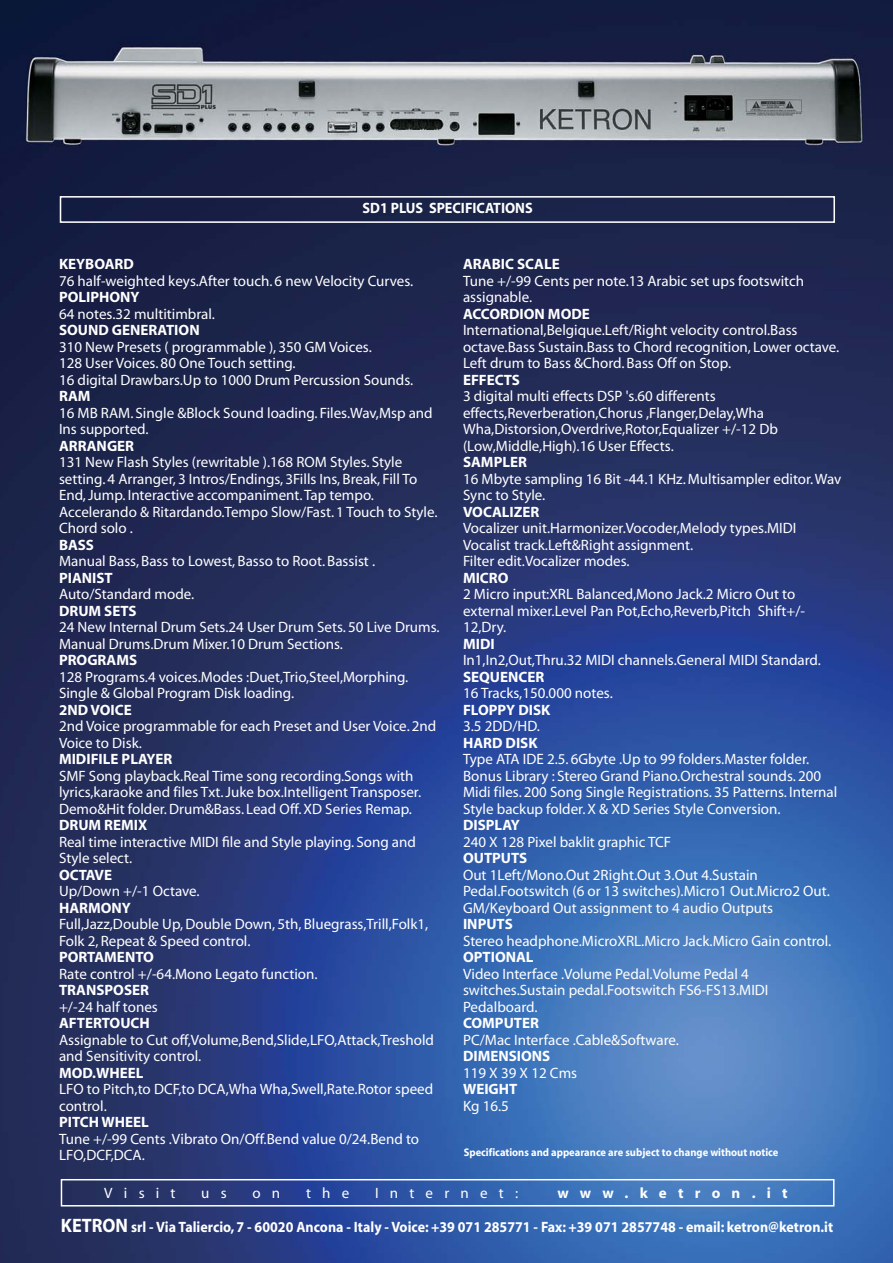
<style>
.page{position:relative;width:893px;height:1263px;background:#fff}
.page>*{position:absolute;margin:0;border:0;box-sizing:border-box;transform-origin:0 0}
.t1{font:15px/16.5px "Myriad";color:#fff}
.t2{font:700 15px "Myriad";color:#fff}
.t3{font:700 15px "Myriad";color:#fff;scale:.93 1}
.t4{font:700 15px "Myriad";color:#fff;scale:.95 1}
.t5{font:700 15px "Myriad";letter-spacing:.75em;color:#fff}
.t6{font:15px "Myriad";letter-spacing:.75em;color:#fff}
.t7{font:700 11.1px "Myriad";color:#fff;scale:.95 1}
.s1{font-size:19.5px}
</style>
<div class="page">
<img style="left:0;top:0;width:892px;height:1263px">
<div style="left:61px;top:1179px;width:773px;height:28px;border:2px solid #fff"></div>
<div style="left:60px;top:196px;width:775px;height:27px;border:2px solid #fff"></div>
<p class="t4" style="left:362px;top:202px;width:181px">SD1 PLUS SPECIFICATIONS</p>
<p class="t2" style="left:59px;top:259px;width:76px">KEYBOARD</p>
<p class="t1" style="left:59px;top:274px;width:356px">76 half-weighted keys.After touch. 6 new Velocity Curves.</p>
<p class="t2" style="left:59px;top:292px;width:82px">POLIPHONY</p>
<p class="t1" style="left:59px;top:307px;width:157px">64 notes.32 multitimbral.</p>
<p class="t2" style="left:59px;top:325px;width:142px">SOUND GENERATION</p>
<p class="t1" style="left:59px;top:340px;width:356px">310 New Presets ( programmable ), 350 GM Voices.<br>128 User Voices. 80 One Touch setting.<br>16 digital Drawbars.Up to 1000 Drum Percussion Sounds.</p>
<p class="t2" style="left:59px;top:391px;width:33px">RAM</p>
<p class="t1" style="left:59px;top:406px;width:375px">16 MB RAM. Single &amp;Block Sound loading. Files.Wav,Msp and<br>Ins supported.</p>
<p class="t2" style="left:59px;top:440px;width:77px">ARRANGER</p>
<p class="t1" style="left:59px;top:455px;width:380px">131 New Flash Styles (rewritable ).168 ROM Styles. Style setting. 4 Arranger, 3 Intros/Endings, 3Fills Ins, Break, Fill To End, Jump. Interactive accompaniment. Tap tempo.<br>Accelerando &amp; Ritardando.Tempo Slow/Fast. 1 Touch to Style.<br>Chord solo .</p>
<p class="t2" style="left:59px;top:539px;width:37px">BASS</p>
<p class="t1" style="left:59px;top:554px;width:318px">Manual Bass, Bass to Lowest, Basso to Root. Bassist .</p>
<p class="t2" style="left:59px;top:572px;width:55px">PIANIST</p>
<p class="t1" style="left:59px;top:587px;width:137px">Auto/Standard mode.</p>
<p class="t2" style="left:59px;top:605px;width:79px">DRUM SETS</p>
<p class="t1" style="left:59px;top:620px;width:382px">24 New Internal Drum Sets.24 User Drum Sets. 50 Live Drums.<br>Manual Drums.Drum Mixer.10 Drum Sections.</p>
<p class="t2" style="left:59px;top:655px;width:80px">PROGRAMS</p>
<p class="t1" style="left:59px;top:670px;width:351px">128 Programs.4 voices.Modes :Duet,Trio,Steel,Morphing.<br>Single &amp; Global Program Disk loading.</p>
<p class="t2" style="left:59px;top:704px;width:74px">2ND VOICE</p>
<p class="t1" style="left:59px;top:719px;width:379px">2nd Voice programmable for each Preset and User Voice. 2nd<br>Voice to Disk.</p>
<p class="t2" style="left:59px;top:754px;width:115px">MIDIFILE PLAYER</p>
<p class="t1" style="left:59px;top:769px;width:363px">SMF Song playback.Real Time song recording.Songs with lyrics,karaoke and files Txt. Juke box.Intelligent Transposer.<br>Demo&amp;Hit folder. Drum&amp;Bass. Lead Off. XD Series Remap.</p>
<p class="t2" style="left:59px;top:820px;width:90px">DRUM REMIX</p>
<p class="t1" style="left:59px;top:835px;width:358px">Real time interactive MIDI file and Style playing. Song and<br>Style select.</p>
<p class="t2" style="left:59px;top:869px;width:55px">OCTAVE</p>
<p class="t1" style="left:59px;top:884px;width:142px">Up/Down +/-1 Octave.</p>
<p class="t2" style="left:59px;top:902px;width:73px">HARMONY</p>
<p class="t1" style="left:59px;top:917px;width:371px">Full,Jazz,Double Up, Double Down, 5th, Bluegrass,Trill,Folk1,<br>Folk 2, Repeat &amp; Speed control.</p>
<p class="t2" style="left:59px;top:952px;width:96px">PORTAMENTO</p>
<p class="t1" style="left:59px;top:967px;width:260px">Rate control +/-64.Mono Legato function.</p>
<p class="t2" style="left:59px;top:985px;width:92px">TRANSPOSER</p>
<p class="t1" style="left:59px;top:1000px;width:100px">+/-24 half tones</p>
<p class="t2" style="left:59px;top:1018px;width:92px">AFTERTOUCH</p>
<p class="t1" style="left:59px;top:1033px;width:376px">Assignable to Cut off,Volume,Bend,Slide,LFO,Attack,Treshold and Sensitivity control.</p>
<p class="t2" style="left:59px;top:1067px;width:86px">MOD.WHEEL</p>
<p class="t1" style="left:59px;top:1082px;width:375px">LFO to Pitch,to DCF,to DCA,Wha Wha,Swell,Rate.Rotor speed control.</p>
<p class="t2" style="left:59px;top:1117px;width:91px">PITCH WHEEL</p>
<p class="t1" style="left:59px;top:1132px;width:361px">Tune +/-99 Cents .Vibrato On/Off.Bend value 0/24.Bend to<br>LFO,DCF,DCA.</p>
<p class="t2" style="left:463px;top:259px;width:98px">ARABIC SCALE</p>
<p class="t1" style="left:463px;top:274px;width:342px">Tune +/-99 Cents per note.13 Arabic set ups footswitch assignable.</p>
<p class="t2" style="left:463px;top:308px;width:128px">ACCORDION MODE</p>
<p class="t1" style="left:463px;top:323px;width:378px">International,Belgique.Left/Right velocity control.Bass octave.Bass Sustain.Bass to Chord recognition, Lower octave.<br>Left drum to Bass &amp;Chord. Bass Off on Stop.</p>
<p class="t2" style="left:463px;top:374px;width:58px">EFFECTS</p>
<p class="t1" style="left:463px;top:389px;width:316px">3 digital multi effects DSP 's.60 differents effects,Reverberation,Chorus ,Flanger,Delay,Wha Wha,Distorsion,Overdrive,Rotor,Equalizer +/-12 Db (Low,Middle,High).16 User Effects.</p>
<p class="t2" style="left:463px;top:457px;width:65px">SAMPLER</p>
<p class="t1" style="left:463px;top:472px;width:380px">16 Mbyte sampling 16 Bit -44.1 KHz. Multisampler editor. Wav<br>Sync to Style.</p>
<p class="t2" style="left:463px;top:506px;width:78px">VOCALIZER</p>
<p class="t1" style="left:463px;top:521px;width:335px">Vocalizer unit.Harmonizer.Vocoder,Melody types.MIDI<br>Vocalist track.Left&amp;Right assignment.<br>Filter edit.Vocalizer modes.</p>
<p class="t2" style="left:463px;top:572px;width:47px">MICRO</p>
<p class="t1" style="left:463px;top:587px;width:343px">2 Micro input:XRL Balanced,Mono Jack.2 Micro Out to external mixer.Level Pan Pot,Echo,Reverb,Pitch Shift+/-<br>12,Dry.</p>
<p class="t2" style="left:463px;top:638px;width:33px">MIDI</p>
<p class="t1" style="left:463px;top:653px;width:359px">In1,In2,Out,Thru.32 MIDI channels.General MIDI Standard.</p>
<p class="t2" style="left:463px;top:671px;width:83px">SEQUENCER</p>
<p class="t1" style="left:463px;top:686px;width:151px">16 Tracks,150.000 notes.</p>
<p class="t2" style="left:463px;top:704px;width:89px">FLOPPY DISK</p>
<p class="t1" style="left:463px;top:719px;width:78px">3.5 2DD/HD.</p>
<p class="t2" style="left:463px;top:737px;width:76px">HARD DISK</p>
<p class="t1" style="left:463px;top:752px;width:376px">Type ATA IDE 2.5. 6Gbyte .Up to 99 folders.Master folder.<br>Bonus Library : Stereo Grand Piano.Orchestral sounds. 200<br>Midi files. 200 Song Single Registrations. 35 Patterns. Internal Style backup folder. X &amp; XD Series Style Conversion.</p>
<p class="t2" style="left:463px;top:820px;width:58px">DISPLAY</p>
<p class="t1" style="left:463px;top:835px;width:210px">240 X 128 Pixel baklit graphic TCF</p>
<p class="t2" style="left:463px;top:853px;width:66px">OUTPUTS</p>
<p class="t1" style="left:463px;top:868px;width:368px">Out 1Left/Mono.Out 2Right.Out 3.Out 4.Sustain<br>Pedal.Footswitch (6 or 13 switches).Micro1 Out.Micro2 Out.<br>GM/Keyboard Out assignment to 4 audio Outputs</p>
<p class="t2" style="left:463px;top:919px;width:51px">INPUTS</p>
<p class="t1" style="left:463px;top:934px;width:370px">Stereo headphone.MicroXRL.Micro Jack.Micro Gain control.</p>
<p class="t2" style="left:463px;top:952px;width:72px">OPTIONAL</p>
<p class="t1" style="left:463px;top:967px;width:307px">Video Interface .Volume Pedal.Volume Pedal 4 switches.Sustain pedal.Footswitch FS6-FS13.MIDI<br>Pedalboard.</p>
<p class="t2" style="left:463px;top:1018px;width:77px">COMPUTER</p>
<p class="t1" style="left:463px;top:1033px;width:217px">PC/Mac Interface .Cable&amp;Software.</p>
<p class="t2" style="left:463px;top:1051px;width:89px">DIMENSIONS</p>
<p class="t1" style="left:463px;top:1066px;width:116px">119 X 39 X 12 Cms</p>
<p class="t2" style="left:463px;top:1084px;width:56px">WEIGHT</p>
<p class="t1" style="left:463px;top:1099px;width:47px">Kg 16.5</p>
<p class="t7" style="left:463px;top:1148px;width:333px">Specifications and appearance are subject to change without notice</p>
<p class="t1" style="left:104px;top:1186px;width:73px">Visit</p>
<p class="t1" style="left:201px;top:1186px;width:27px">u s</p>
<p class="t1" style="left:252px;top:1186px;width:29px">o n</p>
<p class="t1" style="left:306px;top:1186px;width:45px">the</p>
<p class="t6" style="left:375px;top:1187px;width:145px">Internet:</p>
<p class="t5" style="left:557px;top:1187px;width:232px">www.ketron.it</p>
<p class="t3" style="left:61px;top:1221px;width:832px"><span class="s1">KETRON</span> srl - Via Taliercio, 7 - 60020 Ancona - Italy - Voice: +39 071 285771 - Fax: +39 071 2857748 - email: ketron@ketron.it</p>
</div>
